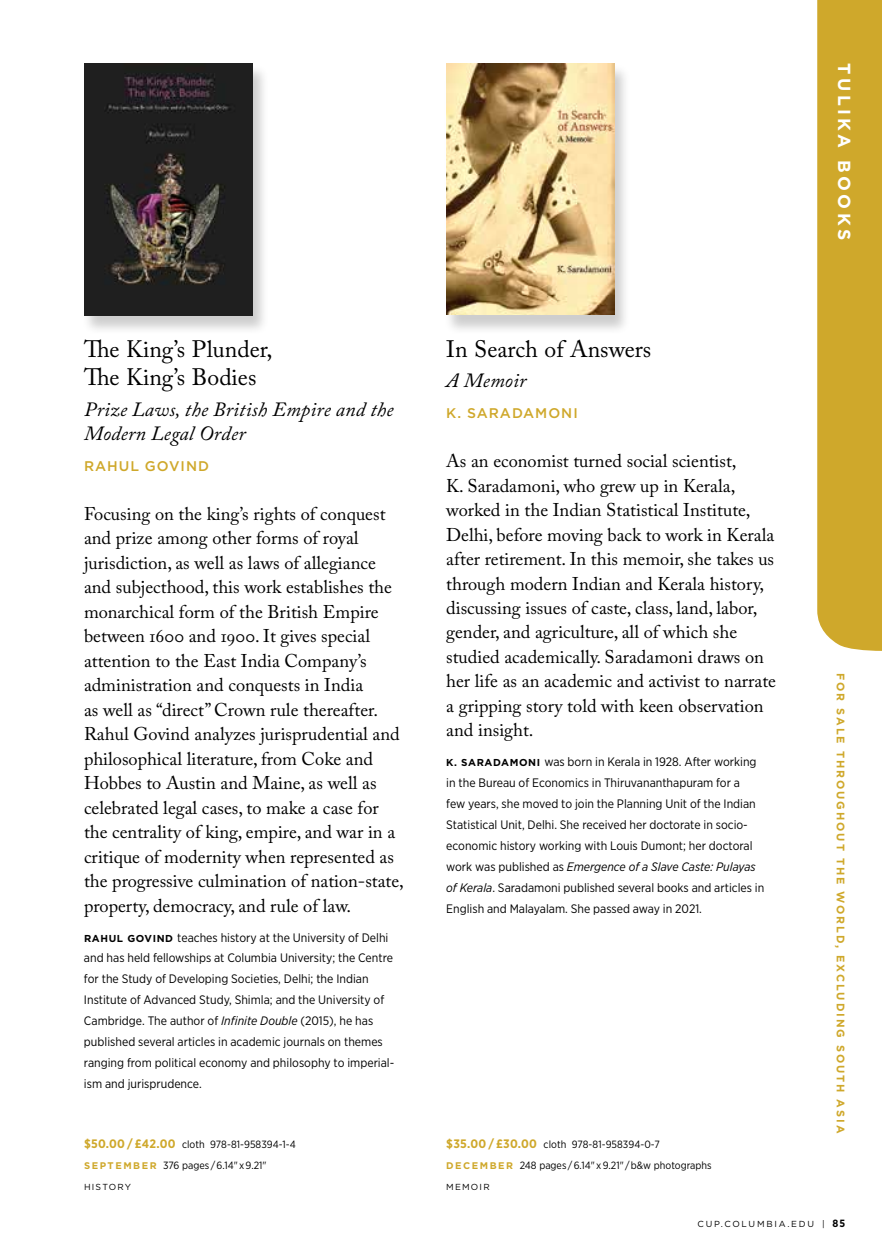
<style>
.page{position:relative;width:882px;height:1260px;background:#fff}
.page>*{position:absolute;margin:0;border:0;box-sizing:border-box;transform-origin:0 0}
.t1{font:23.62px/28px "Adobe Caslon Pro";color:#000}
.t2{font:italic 20.12px/24.5px "Adobe Caslon Pro";letter-spacing:.01em;color:#000}
.t3{font:18.38px/24.5px "Adobe Caslon Pro";color:#000}
.t4{font:700 17.5px "Gotham";letter-spacing:.2em;color:#fff}
.t5{font:500 14px "Gotham";letter-spacing:.07em;color:#cfa82b}
.t6{font:12.25px/21px "Gotham Narrow";color:#000}
.t7{font:700 10.85px "Gotham";letter-spacing:.18em;color:#cfa82b}
.t8{font:10.5px/21px "Gotham Narrow";color:#000}
.t9{font:8.75px "Gotham";letter-spacing:.2em;color:#000}
.t10{font:8.75px "Gotham";letter-spacing:.135em;color:#000}
.t11{font:8.75px "Gotham";letter-spacing:.16em;color:#000}
.s1{font-family:"Gotham";font-weight:700;font-size:10.15px}
.s2{font-style:italic}
.s3{font-weight:700;font-size:12.25px;color:#cfa82b}
.s4{font-family:"Gotham";font-weight:700;font-size:9.62px;color:#cfa82b}
.s5{font-family:"Gotham Narrow";font-weight:700;font-size:10.5px}
</style>
<div class="page">
<div style="left:82px;top:64px;width:187px;height:272px;background:#000;opacity:.2"></div>
<img style="left:84px;top:63px;width:168px;height:252px">
<svg style="left:817px;top:0;width:65px;height:651px;background:#d0aa31"></svg>
<div style="left:444px;top:64px;width:187px;height:271px;background:#000;opacity:.2"></div>
<img style="left:446px;top:63px;width:168px;height:252px">
<p class="t1" style="left:84px;top:335px;width:190px">The King’s Plunder,<br>The King’s Bodies</p>
<p class="t2" style="left:84px;top:396px;width:311px">Prize Laws, the British Empire and the<br>Modern Legal Order</p>
<p class="t5" style="left:84px;top:457px;width:127px">RAHUL GOVIND</p>
<p class="t3" style="left:84px;top:501px;width:321px">Focusing on the king’s rights of conquest and prize among other forms of royal jurisdiction, as well as laws of allegiance and subjecthood, this work establishes the monarchical form of the British Empire between 1600 and 1900. It gives special attention to the East India Company’s administration and conquests in India<br>as well as “direct” Crown rule thereafter.<br>Rahul Govind analyzes jurisprudential and philosophical literature, from Coke and Hobbes to Austin and Maine, as well as celebrated legal cases, to make a case for the centrality of king, empire, and war in a critique of modernity when represented as the progressive culmination of nation-state, property, democracy, and rule of law.</p>
<p class="t6" style="left:84px;top:926px;width:312px"><span class="s1">RAHUL GOVIND</span> teaches history at the University of Delhi and has held fellowships at Columbia University; the Centre for the Study of Developing Societies, Delhi; the Indian Institute of Advanced Study, Shimla; and the University of Cambridge. The author of <span class="s2">Infinite Double</span> (2015), he has published several articles in academic journals on themes ranging from political economy and philosophy to imperial&shy;ism and jurisprudence.</p>
<p class="t8" style="left:84px;top:1134px;width:213px"><span class="s3">$50.00 / £42.00</span> cloth 978-81-958394-1-4<br><span class="s4">S E P T E M B E R</span> 376 pages / 6.14" x 9.21"</p>
<p class="t10" style="left:84px;top:1181px;width:49px">HISTORY</p>
<p class="t1" style="left:446px;top:335px;width:207px">In Search of Answers</p>
<p class="t2" style="left:446px;top:368px;width:82px">A Memoir</p>
<p class="t5" style="left:446px;top:404px;width:133px">K. SARADAMONI</p>
<p class="t3" style="left:446px;top:448px;width:331px">As an economist turned social scientist,<br>K. Saradamoni, who grew up in Kerala, worked in the Indian Statistical Institute, Delhi, before moving back to work in Kerala after retirement. In this memoir, she takes us through modern Indian and Kerala history, discussing issues of caste, class, land, labor, gender, and agriculture, all of which she studied academically. Saradamoni draws on her life as an academic and activist to narrate a gripping story told with keen observation and insight.</p>
<p class="t6" style="left:446px;top:751px;width:320px"><span class="s1">K. SARADAMONI</span> was born in Kerala in 1928. After working in the Bureau of Economics in Thiruvananthapuram for a<br>few years, she moved to join the Planning Unit of the Indian Statistical Unit, Delhi. She received her doctorate in socio&shy;economic history working with Louis Dumont; her doctoral work was published as <span class="s2">Emergence of a Slave Caste: Pulayas of Kerala</span>. Saradamoni published several books and articles in English and Malayalam. She passed away in 2021.</p>
<p class="t8" style="left:446px;top:1133px;width:267px"><span class="s3">$35.00 / £30.00</span> cloth 978-81-958394-0-7<br><span class="s4">D E C E M B E R</span> 248 pages / 6.14" x 9.21" / b&amp;w photographs</p>
<p class="t11" style="left:446px;top:1181px;width:45px">MEMOIR</p>
<p class="t4" style="left:856px;top:63px;width:178px;rotate:90deg">TULIKA BOOKS</p>
<p class="t7" style="left:848px;top:673px;width:462px;rotate:90deg">FOR SALE THROUGHOUT THE WORLD, EXCLUDING SOUTH ASIA</p>
<p class="t9" style="left:698px;top:1218px;width:149px">CUP. COLUMBIA. EDU | <span class="s5">85</span></p>
</div>
